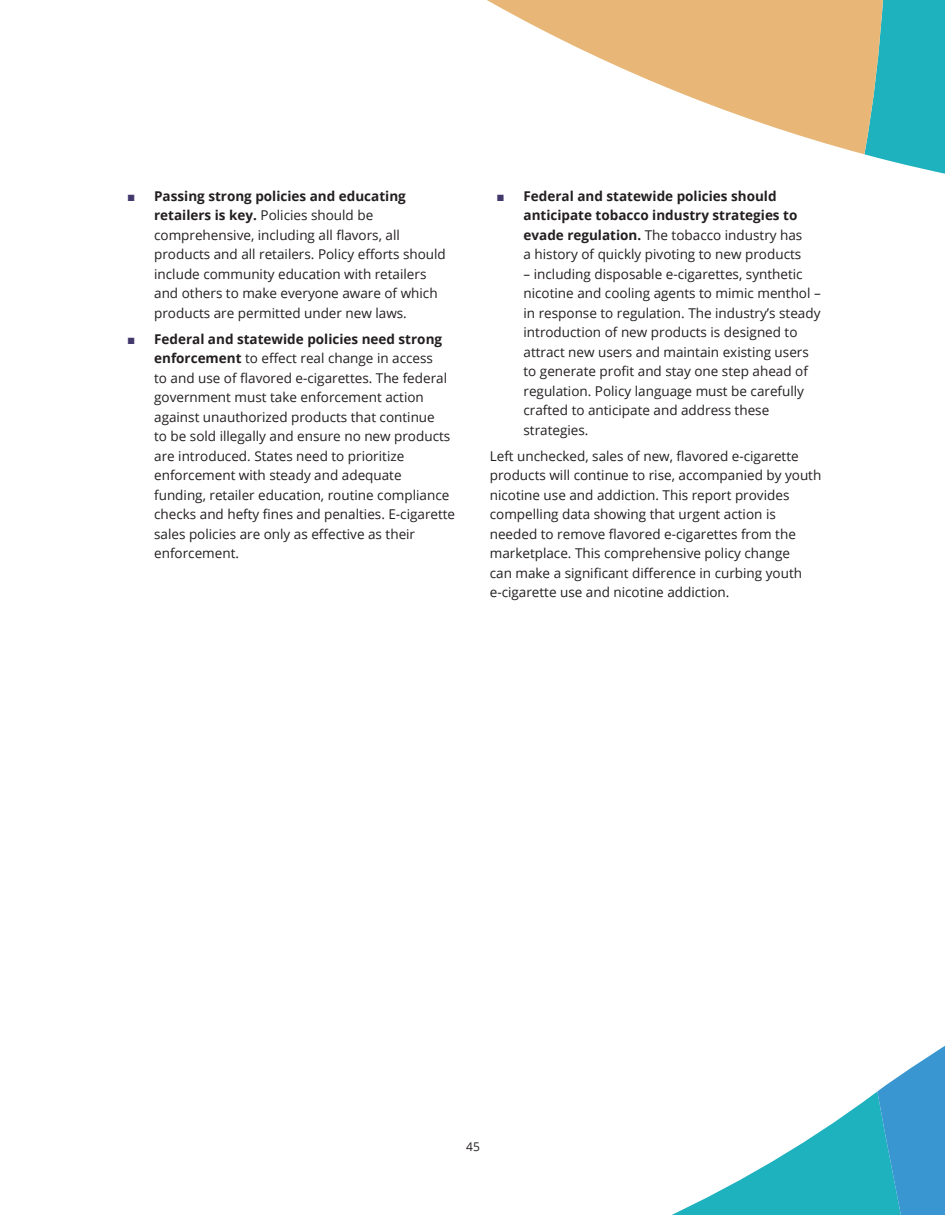
<style>
.page{position:relative;width:945px;height:1215px;background:#fff}
.page>*{position:absolute;margin:0;border:0;box-sizing:border-box;transform-origin:0 0}
.NEW_body{font:13.5px/19.5px "Open Sans";color:#231f20}
.t1{font:700 13.5px/19.5px "Open Sans";color:#231f20}
.t2{font:12px "Open Sans";color:#231f20}
.s1{font-family:"Arial";color:#42386b}
.s2{font-weight:700}
.s3{font-family:"Arial";font-weight:400;color:#42386b}
.s4{font-weight:400}
</style>
<div class="page">
<svg style="left:864px;top:0;width:81px;height:174px;background:#2eb6c2"></svg>
<svg style="left:487px;top:0;width:397px;height:154px;fill:#e8b777"></svg>
<svg style="left:672px;top:1046px;width:273px;height:169px"></svg>
<p class="NEW_body" style="left:154px;top:186px;width:293px;text-indent:-27px"><span class="s1">■</span> <span class="s2">Passing strong policies and educating retailers is key.</span> Policies should be comprehensive, including all flavors, all products and all retailers. Policy efforts should include community education with retailers and others to make everyone aware of which products are permitted under new laws.</p>
<p class="NEW_body" style="left:154px;top:329px;width:303px;text-indent:-27px"><span class="s1">■</span> <span class="s2">Federal and statewide policies need strong enforcement</span> to effect real change in access<br>to and use of flavored e-cigarettes. The federal government must take enforcement action against unauthorized products that continue<br>to be sold illegally and ensure no new products are introduced. States need to prioritize enforcement with steady and adequate funding, retailer education, routine compliance checks and hefty fines and penalties. E-cigarette sales policies are only as effective as their enforcement.</p>
<p class="t1" style="left:524px;top:186px;width:280px;text-indent:-27px"><span class="s3">■</span> Federal and statewide policies should anticipate tobacco industry strategies to evade regulation. <span class="s4">The tobacco industry has a history of quickly pivoting to new products</span></p>
<p class="NEW_body" style="left:524px;top:264px;width:299px">– including disposable e-cigarettes, synthetic nicotine and cooling agents to mimic menthol – in response to regulation. The industry’s steady introduction of new products is designed to attract new users and maintain existing users to generate profit and stay one step ahead of regulation. Policy language must be carefully crafted to anticipate and address these strategies.</p>
<p class="NEW_body" style="left:490px;top:446px;width:333px">Left unchecked, sales of new, flavored e-cigarette products will continue to rise, accompanied by youth nicotine use and addiction. This report provides compelling data showing that urgent action is needed to remove flavored e-cigarettes from the marketplace. This comprehensive policy change<br>can make a significant difference in curbing youth e-cigarette use and nicotine addiction.</p>
<p class="t2" style="left:466px;top:1138px;width:15px">45</p>
</div>
